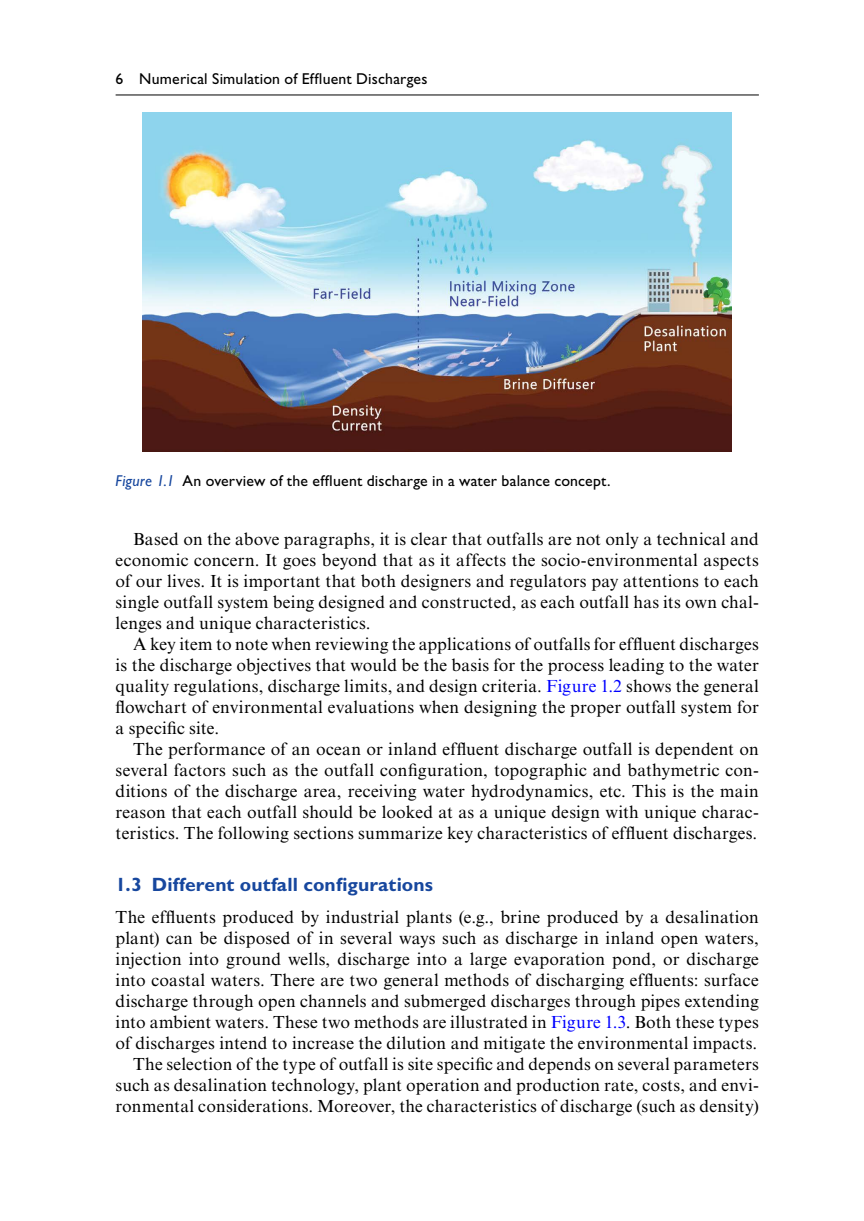
<style>
.page{position:relative;width:864px;height:1221px;background:#fff}
.page>*{position:absolute;margin:0;border:0;box-sizing:border-box;transform-origin:0 0}
.t1{font:700 19.25px "Gill Sans Std";letter-spacing:.005em;color:#17479e}
.t2{font:17.5px/21px "Times New Roman MT Std";letter-spacing:.015em;color:#000;text-align:justify}
.t3{font:15.75px "Gill Sans Std";letter-spacing:.015em;color:#000}
.s1{font-style:italic;color:#17479e}
.s2{color:#00f}
</style>
<div class="page">
<hr style="left:116px;top:94px;width:642px;height:1px;background:#000">
<img style="left:143px;top:113px;width:588px;height:338px">
<p class="t3" style="left:116px;top:70px;width:313px">6 Numerical Simulation of Effluent Discharges</p>
<p class="t3" style="left:116px;top:472px;width:496px"><span class="s1">Figure 1.1</span> An overview of the effluent discharge in a water balance concept.</p>
<p class="t2" style="left:116px;top:528px;width:644px;text-indent:18px">Based on the above paragraphs, it is clear that outfalls are not only a technical and economic concern. It goes beyond that as it affects the socio-environmental aspects of our lives. It is important that both designers and regulators pay attentions to each single outfall system being designed and constructed, as each outfall has its own chal&shy;lenges and unique characteristics.</p>
<p class="t2" style="left:115px;top:633px;width:644px;text-indent:18px">A key item to note when reviewing the applications of outfalls for effluent discharges is the discharge objectives that would be the basis for the process leading to the water quality regulations, discharge limits, and design criteria. <span class="s2">Figure 1.2</span> shows the general flowchart of environmental evaluations when designing the proper outfall system for a specific site.</p>
<p class="t2" style="left:115px;top:738px;width:644px;text-indent:18px">The performance of an ocean or inland effluent discharge outfall is dependent on several factors such as the outfall configuration, topographic and bathymetric con&shy;ditions of the discharge area, receiving water hydrodynamics, etc. This is the main reason that each outfall should be looked at as a unique design with unique charac&shy;teristics. The following sections summarize key characteristics of effluent discharges.</p>
<p class="t1" style="left:116px;top:873px;width:319px">1.3 Different outfall configurations</p>
<p class="t2" style="left:116px;top:906px;width:644px;text-align:right">The effluents produced by industrial plants (e.g., brine produced by a desalination plant) can be disposed of in several ways such as discharge in inland open waters, injection into ground wells, discharge into a large evaporation pond, or discharge into coastal waters. There are two general methods of discharging effluents: surface discharge through open channels and submerged discharges through pipes extending into ambient waters. These two methods are illustrated in <span class="s2">Figure 1.3</span>. Both these types of discharges intend to increase the dilution and mitigate the environmental impacts.<br>The selection of the type of outfall is site specific and depends on several parameters such as desalination technology, plant operation and production rate, costs, and envi&shy;ronmental considerations. Moreover, the characteristics of discharge (such as density)</p>
</div>
